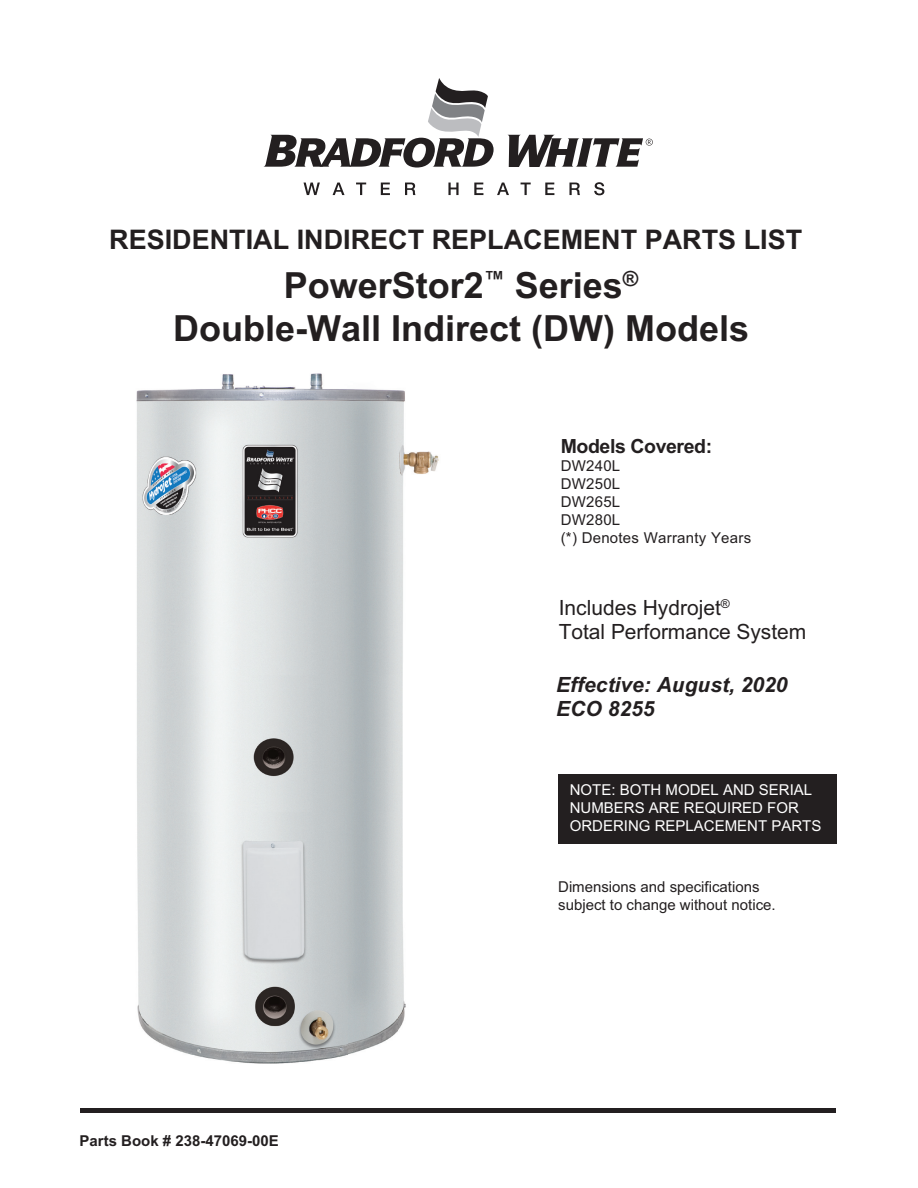
<style>
.page{position:relative;width:918px;height:1188px;background:#fff}
.page>*{position:absolute;margin:0;border:0;box-sizing:border-box;transform-origin:0 0}
.t1{font:700 36px/43.2px "Arial";color:#231f20;text-align:center}
.t2{font:700 27px "Arial";color:#231f20}
.t3{font:21px/24px "Arial";color:#231f20}
.t4{font:italic 700 21px/24px "Arial";color:#231f20}
.t5{font:700 19.5px "Arial";letter-spacing:-.02em;color:#231f20}
.t6{font:15px/18px "Arial";color:#231f20}
.t7{font:15px/18px "Arial";color:#fff}
.t8{font:700 15px "Arial";color:#231f20}
</style>
<div class="page">
<div style="left:558px;top:774px;width:279px;height:69px;background:#231f20"></div>
<div style="left:81px;top:1108px;width:755px;height:5px;background:#231f20"></div>
<svg style="left:263px;top:78px;width:231px;height:90px"></svg>
<svg style="left:508px;top:135px;width:145px;height:32px"></svg>
<svg style="left:304px;top:183px;width:16px;height:12px"></svg>
<svg style="left:333px;top:183px;width:12px;height:12px"></svg>
<svg style="left:356px;top:183px;width:10px;height:12px"></svg>
<svg style="left:381px;top:183px;width:9px;height:12px"></svg>
<svg style="left:405px;top:183px;width:11px;height:12px"></svg>
<svg style="left:448px;top:183px;width:11px;height:12px"></svg>
<svg style="left:474px;top:183px;width:9px;height:12px"></svg>
<svg style="left:497px;top:183px;width:12px;height:12px"></svg>
<svg style="left:521px;top:183px;width:10px;height:12px"></svg>
<svg style="left:545px;top:183px;width:9px;height:12px"></svg>
<svg style="left:569px;top:183px;width:11px;height:12px"></svg>
<svg style="left:594px;top:182px;width:10px;height:13px"></svg>
<img style="left:136px;top:373px;width:303px;height:691px">
<h2 class="t2" style="left:109px;top:222px;width:695px">RESIDENTIAL INDIRECT REPLACEMENT PARTS LIST</h2>
<h1 class="t1" style="left:173px;top:265px;width:578px">PowerStor2<sup>™</sup> Series<sup>®<br></sup>Double-Wall Indirect (DW) Models</h1>
<h3 class="t5" style="left:561px;top:434px;width:153px">Models Covered:</h3>
<p class="t6" style="left:561px;top:457px;width:192px">DW240L<br>DW250L<br>DW265L<br>DW280L<br>(*) Denotes Warranty Years</p>
<h3 class="t3" style="left:559px;top:596px;width:249px">Includes Hydrojet<sup>®<br></sup>Total Performance System</h3>
<h3 class="t4" style="left:556px;top:674px;width:233px">Effective: August, 2020<br>ECO 8255</h3>
<p class="t7" style="left:570px;top:781px;width:253px">NOTE: BOTH MODEL AND SERIAL<br>NUMBERS ARE REQUIRED FOR<br>ORDERING REPLACEMENT PARTS</p>
<p class="t8" style="left:80px;top:1131px;width:201px">Parts Book # 238-47069-00E</p>
<p class="t6" style="left:558px;top:878px;width:219px">Dimensions and specifications subject to change without notice.</p>
</div>
